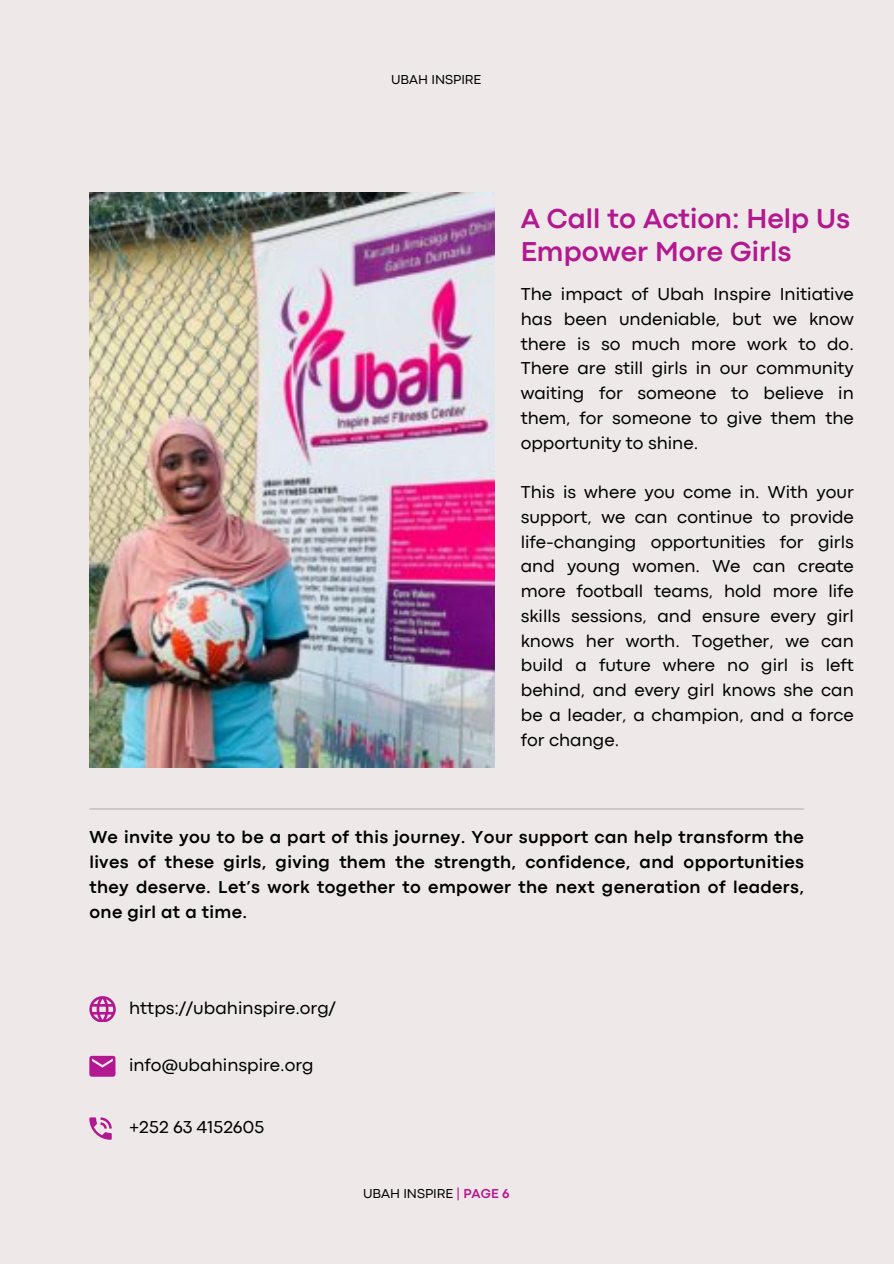
<style>
.page{position:relative;width:894px;height:1264px;background:#fff}
.page>*{position:absolute;margin:0;border:0;box-sizing:border-box;transform-origin:0 0}
.t1{font:700 28.5px/32.7px "Codec Pro";color:#b41890}
.t2{font:18px/24.8px "Codec Pro";color:#000;text-align:justify}
.t3{font:700 18px/24.8px "Codec Pro";letter-spacing:.02em;color:#000;text-align:justify}
.t4{font:18px "Codec Pro";color:#000001}
.t5{font:13.5px "Codec Pro";color:#000}
.s1{color:#b41890}
.s2{font-weight:700;color:#b41890}
</style>
<div class="page">
<div style="left:0;top:0;width:893px;height:1263px;background:#eee8e8"></div>
<hr style="left:90px;top:808px;width:713px;height:1px;background:#000">
<img style="left:89px;top:192px;width:405px;height:575px">
<svg style="left:89px;top:996px;width:26px;height:25px"></svg>
<svg style="left:89px;top:1055px;width:26px;height:21px"></svg>
<svg style="left:89px;top:1117px;width:23px;height:22px"></svg>
<p class="t5" style="left:391px;top:75px;width:92px">UBAH INSPIRE</p>
<h3 class="t1" style="left:520px;top:204px;width:331px">A Call to Action: Help Us<br>Empower More Girls</h3>
<h3 class="t2" style="left:520px;top:283px;width:334px">The impact of Ubah Inspire Initiative has been undeniable, but we know there is so much more work to do.<br>There are still girls in our community waiting for someone to believe in them, for someone to give them the opportunity to shine.</h3>
<p class="t2" style="left:520px;top:481px;width:334px">This is where you come in. With your support, we can continue to provide life-changing opportunities for girls and young women. We can create more football teams, hold more life skills sessions, and ensure every girl knows her worth. Together, we can build a future where no girl is left behind, and every girl knows she can be a leader, a champion, and a force for change.</p>
<h1 class="t3" style="left:89px;top:826px;width:715px">We invite you to be a part of this journey. Your support can help transform the lives of these girls, giving them the strength, confidence, and opportunities they deserve. Let’s work together to empower the next generation of leaders, one girl at a time.</h1>
<h2 class="t4" style="left:129px;top:1001px;width:208px">https://ubahinspire.org/</h2>
<p class="t4" style="left:129px;top:1058px;width:186px">info@ubahinspire.org</p>
<h3 class="t4" style="left:129px;top:1120px;width:137px">+252 63 4152605</h3>
<p class="t5" style="left:363px;top:1188px;width:148px">UBAH INSPIRE <span class="s1">|</span> <span class="s2">PAGE 6</span></p>
</div>
